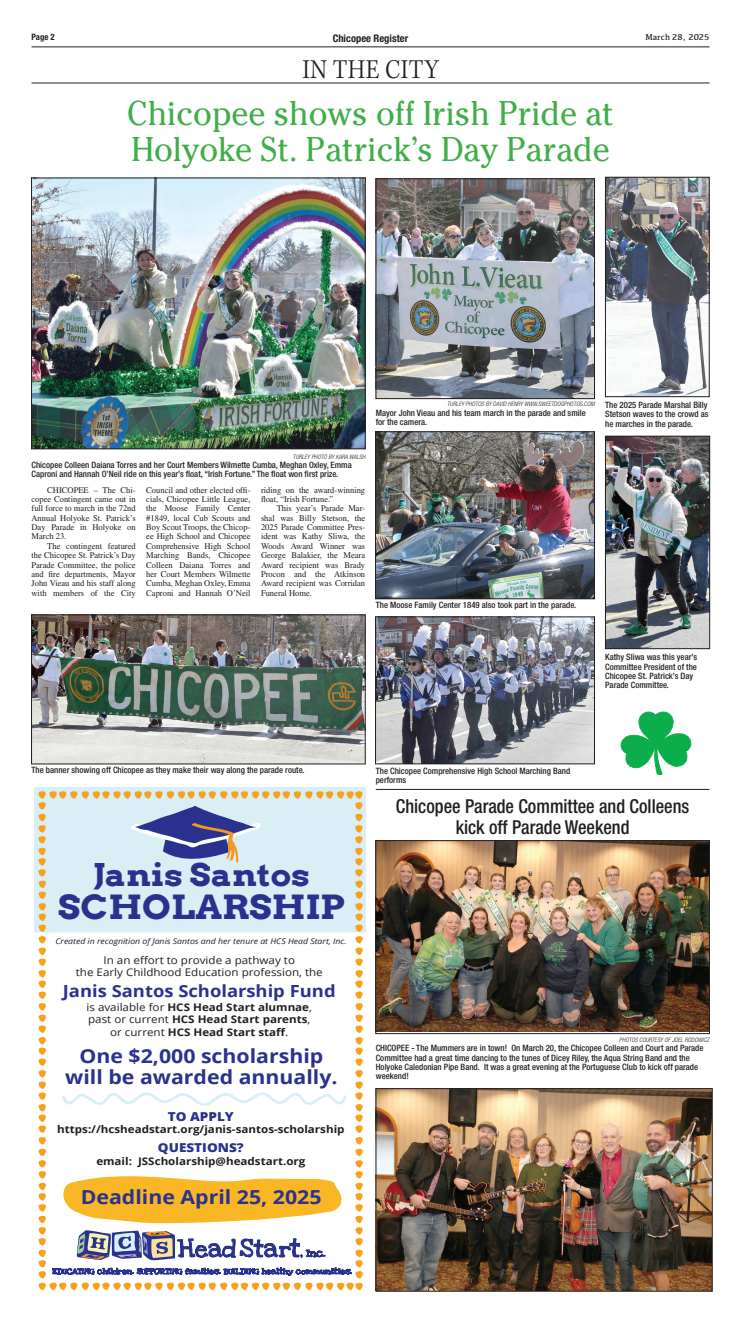
<style>
.page{position:relative;width:741px;height:1323px;background:#fff}
.page>*{position:absolute;margin:0;border:0;box-sizing:border-box;transform-origin:0 0}
.CRHelvBoldCond38{font:34.12px "Cheltenham Std";color:#40ae49;scale:.95 1}
.t1{font:700 33.25px "Arvo";color:#29338f;scale:1.1 1}
.t2{font:700 31.32px "Arvo";color:#29338f;scale:1.1 1}
.t3{font:300 28px "Kepler Std";letter-spacing:.015em;color:#231f20;scale:.9 1}
.t4{font:700 19.34px/21.1px "Open Sans";color:#2a328f;text-align:center;scale:1.1 1}
.CRHelvMedHead22{font:500 condensed 19.25px "Helvetica Neue LT Std";color:#231f20;scale:.95 1}
.t5{font:700 16.71px "Open Sans";color:#2a328f;scale:1.1 1}
.t6{font:800 12.34px "Open Sans";color:#2a328f;scale:1.1 1}
.t7{font:700 10.5px/12.7px "Open Sans";color:#231f20;text-align:center;scale:1.1 1}
.t8{font:10.5px/12.7px "Open Sans";color:#231f20;text-align:center;scale:1.1 1}
.t9{font:700 condensed 10.5px "Helvetica Neue LT Std";color:#231f20}
.CRBodyTxt_Times{font:8.75px/9.4px "Times LT Std";color:#231f20;text-align:justify}
.CRCutline{font:500 condensed 8.75px/9.4px "Helvetica Neue LT Std";color:#231f20}
.t10{font:8.75px "Kefa";color:#231f20}
.t11{font:700 condensed 8.75px "Helvetica Neue LT Std";color:#231f20}
.t12{font:italic 7.88px "Open Sans";color:#231f20;scale:1.1 1}
.CRPhotoCredit{font:italic 300 condensed 6.12px "Helvetica Neue LT Std";color:#231f20}
.s1{font-weight:400}
</style>
<div class="page">
<hr style="left:32px;top:47px;width:677px;height:1px;background:#231f20">
<hr style="left:32px;top:83px;width:677px;height:1px;background:#231f20">
<svg style="left:38px;top:789px;width:327px;height:502px"></svg>
<img style="left:607px;top:179px;width:100px;height:216px">
<div style="left:605px;top:177px;width:104px;height:220px;border:1px solid #231f20"></div>
<img style="left:377px;top:181px;width:215px;height:216px">
<div style="left:375px;top:179px;width:219px;height:220px;border:1px solid #231f20"></div>
<img style="left:607px;top:438px;width:100px;height:209px">
<div style="left:605px;top:436px;width:104px;height:213px;border:1px solid #231f20"></div>
<img style="left:33px;top:180px;width:330px;height:267px">
<div style="left:31px;top:178px;width:334px;height:271px;border:1px solid #231f20"></div>
<img style="left:377px;top:434px;width:215px;height:163px">
<div style="left:375px;top:432px;width:219px;height:167px;border:1px solid #231f20"></div>
<img style="left:33px;top:617px;width:330px;height:145px">
<div style="left:31px;top:615px;width:334px;height:149px;border:1px solid #231f20"></div>
<img style="left:377px;top:619px;width:215px;height:143px">
<div style="left:375px;top:617px;width:219px;height:147px;border:1px solid #231f20"></div>
<hr style="left:375px;top:789px;width:334px;height:1px;background:#231f20">
<img style="left:377px;top:842px;width:330px;height:190px">
<div style="left:375px;top:840px;width:334px;height:194px;border:1px solid #231f20"></div>
<img style="left:377px;top:1090px;width:333px;height:200px">
<div style="left:375px;top:1088px;width:337px;height:204px;border:1px solid #231f20"></div>
<svg style="left:620px;top:711px;width:71px;height:64px"></svg>
<p class="t11" style="left:32px;top:32px;width:25px">Page 2</p>
<p class="t9" style="left:332px;top:32px;width:77px">Chicopee Register</p>
<p class="t10" style="left:645px;top:32px;width:65px">March 28, 2025</p>
<p class="t3" style="left:302px;top:53px;width:152px">IN THE CITY</p>
<p class="CRHelvBoldCond38" style="left:127px;top:93px;width:514px">Chicopee shows off Irish Pride at</p>
<p class="CRHelvBoldCond38" style="left:131px;top:129px;width:505px">Holyoke St. Patrick’s Day Parade</p>
<p class="CRPhotoCredit" style="left:447px;top:401px;width:149px">TURLEY PHOTOS BY DAVID HENRY WWW.SWEETDOGPHOTOS.COM</p>
<p class="CRCutline" style="left:375px;top:408px;width:211px">Mayor John Vieau and his team march in the parade and smile for the camera.</p>
<p class="CRCutline" style="left:605px;top:400px;width:105px;text-align:justify">The 2025 Parade Marshal Billy Stetson waves to the crowd as he marches in the parade.</p>
<p class="CRPhotoCredit" style="left:293px;top:453px;width:74px">TURLEY PHOTO BY KARA WALSH</p>
<p class="CRCutline" style="left:32px;top:460px;width:321px">Chicopee Colleen Daiana Torres and her Court Members Wilmette Cumba, Meghan Oxley, Emma<br>Caproni and Hannah O’Neil ride on this year’s float, “Irish Fortune.” The float won first prize.</p>
<p class="CRBodyTxt_Times" style="left:31px;top:485px;width:106px;text-indent:16px">CHICOPEE – The Chi&shy;copee Contingent came out in full force to march in the 72nd Annual Holyoke St. Patrick’s Day Parade in Holyoke on March 23.</p>
<p class="CRBodyTxt_Times" style="left:31px;top:541px;width:106px;text-indent:16px">The contingent featured the Chicopee St. Patrick’s Day Parade Committee, the police and fire departments, Mayor John Vieau and his staff along with members of the City</p>
<p class="CRBodyTxt_Times" style="left:146px;top:485px;width:106px">Council and other elected offi&shy;cials, Chicopee Little League, the Moose Family Center #1849, local Cub Scouts and Boy Scout Troops, the Chicop&shy;ee High School and Chicopee Comprehensive High School Marching Bands, Chicopee Colleen Daiana Torres and her Court Members Wilmette Cumba, Meghan Oxley, Emma Caproni and Hannah O’Neil</p>
<p class="CRBodyTxt_Times" style="left:261px;top:485px;width:106px">riding on the award-winning float, “Irish Fortune.”</p>
<p class="CRBodyTxt_Times" style="left:261px;top:504px;width:106px;text-indent:16px">This year’s Parade Mar&shy;shal was Billy Stetson, the 2025 Parade Committee Pres&shy;ident was Kathy Sliwa, the Woods Award Winner was George Balakier, the Meara Award recipient was Brady Procon and the Atkinson Award recipient was Corridan Funeral Home.</p>
<p class="CRCutline" style="left:375px;top:600px;width:202px">The Moose Family Center 1849 also took part in the parade.</p>
<p class="CRCutline" style="left:605px;top:652px;width:93px">Kathy Sliwa was this year’s<br>Committee President of the<br>Chicopee St. Patrick’s Day<br>Parade Committee.</p>
<p class="CRCutline" style="left:32px;top:765px;width:274px">The banner showing off Chicopee as they make their way along the parade route.</p>
<p class="CRCutline" style="left:375px;top:766px;width:196px">The Chicopee Comprehensive High School Marching Band performs</p>
<p class="t2" style="left:93px;top:855px;width:198px">Janis Santos</p>
<p class="t1" style="left:58px;top:886px;width:262px">SCHOLARSHIP</p>
<p class="t12" style="left:55px;top:936px;width:266px">Created in recognition of Janis Santos and her tenure at HCS Head Start, Inc.</p>
<p class="t8" style="left:76px;top:953px;width:226px">In an effort to provide a pathway to<br>the Early Childhood Education profession, the</p>
<p class="t5" style="left:63px;top:979px;width:249px">Janis Santos Scholarship Fund</p>
<p class="t7" style="left:86px;top:1000px;width:206px"><span class="s1">is available for</span> HCS Head Start alumnae<span class="s1">, past or current</span> HCS Head Start parents<span class="s1">, or current</span> HCS Head Start staff<span class="s1">.</span></p>
<p class="t4" style="left:65px;top:1045px;width:249px">One $2,000 scholarship will be awarded annually.</p>
<p class="t6" style="left:168px;top:1107px;width:62px">TO APPLY</p>
<p class="t7" style="left:57px;top:1123px;width:263px">https://hcsheadstart.org/janis-santos-scholarship</p>
<p class="t6" style="left:158px;top:1138px;width:79px">QUESTIONS?</p>
<p class="t7" style="left:96px;top:1154px;width:191px">email: JSScholarship@headstart.org</p>
<p class="t4" style="left:81px;top:1186px;width:220px">Deadline April 25, 2025</p>
<p class="CRHelvMedHead22" style="left:396px;top:795px;width:310px">Chicopee Parade Committee and Colleens</p>
<p class="CRHelvMedHead22" style="left:455px;top:816px;width:184px">kick off Parade Weekend</p>
<p class="CRPhotoCredit" style="left:619px;top:1036px;width:92px">PHOTOS COURTESY OF JOEL RODOWICZ</p>
<p class="CRCutline" style="left:375px;top:1043px;width:329px">CHICOPEE - The Mummers are in town! On March 20, the Chicopee Colleen and Court and Parade Committee had a great time dancing to the tunes of Dicey Riley, the Aqua String Band and the Holyoke Caledonian Pipe Band. It was a great evening at the Portuguese Club to kick off parade weekend!</p>
</div>
